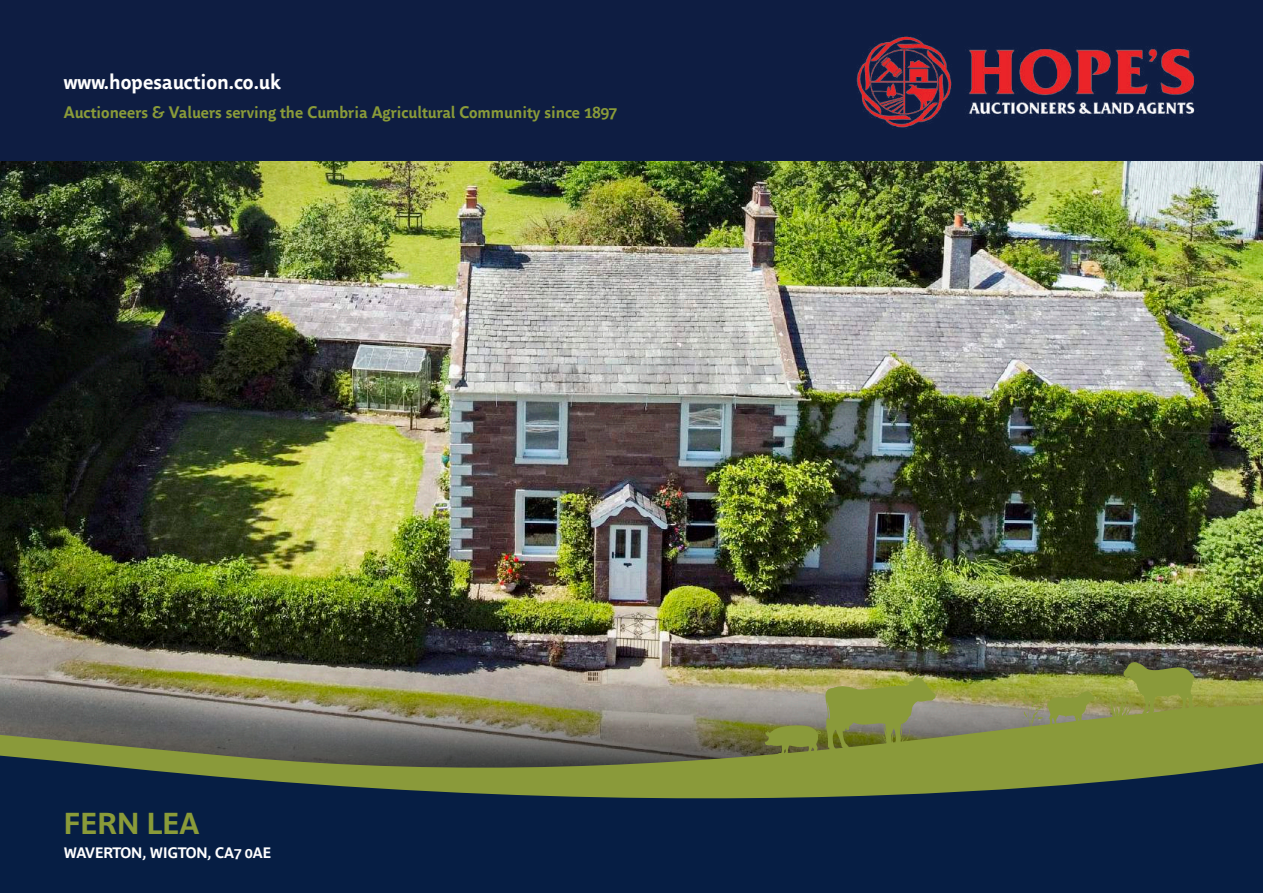
<style>
.page{position:relative;width:1263px;height:893px;background:#fff}
.page>*{position:absolute;margin:0;border:0;box-sizing:border-box;transform-origin:0 0}
.t1{font:700 30px "Parisine Office Std";color:#8a9b39}
.t2{font:700 21px "Parisine Office Std";color:#fff}
.t3{font:700 16.5px "Parisine Office Std";color:#8a9b39}
.t4{font:700 15px "Parisine Office Std";color:#fff}
</style>
<div class="page">
<img style="left:0;top:161px;width:1263px;height:361px">
<img style="left:0;top:522px;width:1263px;height:128px">
<img style="left:0;top:650px;width:1263px;height:44px">
<svg style="left:0;top:694px;width:1263px;height:199px;background:#364749"></svg>
<svg style="left:1021px;top:660px;width:185px;height:88px;background:#858f41"></svg>
<div style="left:0;top:0;width:1263px;height:161px;background:#0e1d42"></div>
<img style="left:856px;top:36px;width:339px;height:92px">
<svg style="left:765px;top:674px;width:171px;height:93px;background:#8d944e"></svg>
<p class="t2" style="left:64px;top:69px;width:219px">www.hopesauction.co.uk</p>
<p class="t3" style="left:64px;top:102px;width:555px">Auctioneers &amp; Valuers serving the Cumbria Agricultural Community since 1897</p>
<h1 class="t1" style="left:64px;top:805px;width:137px">FERN LEA</h1>
<p class="t4" style="left:64px;top:843px;width:209px">WAVERTON, WIGTON, CA7 0AE</p>
</div>
